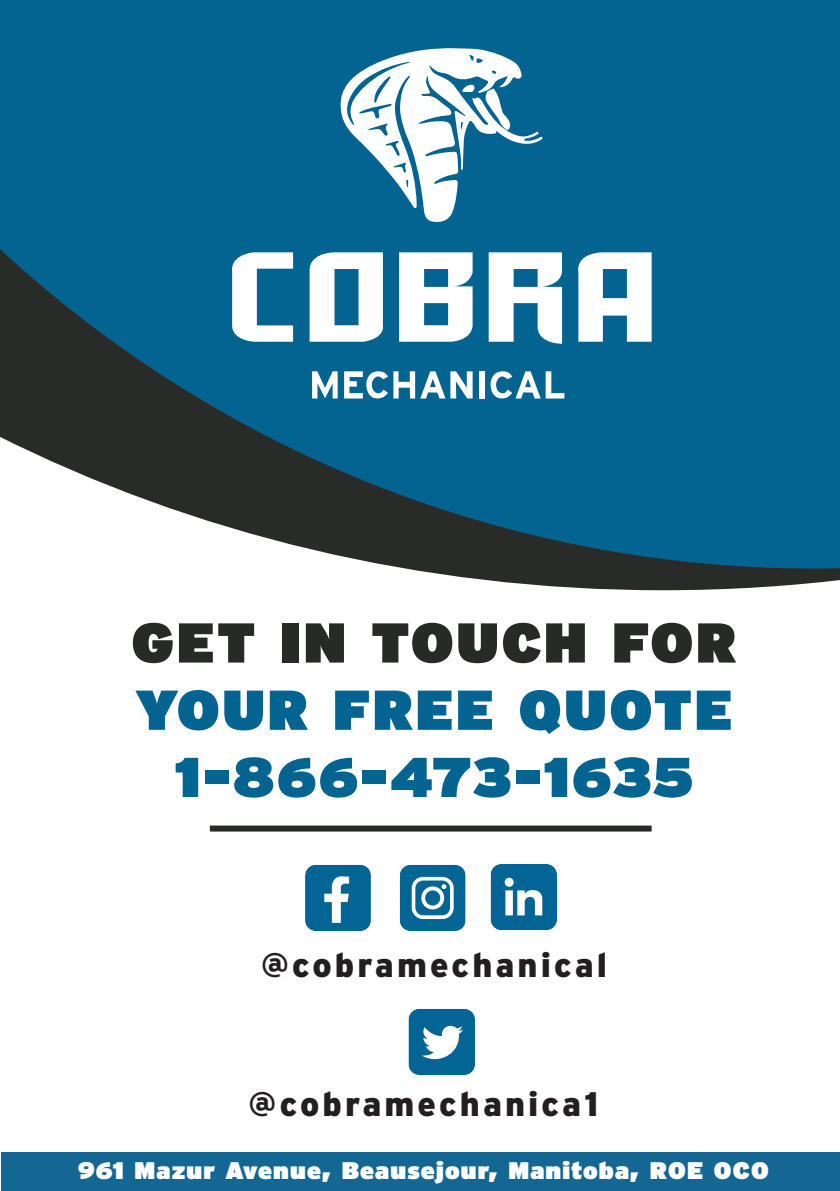
<style>
.page{position:relative;width:840px;height:1191px;background:#fff}
.page>*{position:absolute;margin:0;border:0;box-sizing:border-box;transform-origin:0 0}
.t1{font:900 56px/67.2px "Interstate";letter-spacing:.05em;color:#036391;text-align:center}
.t2{font:900 34px "Interstate";letter-spacing:.09em;color:#231f20}
.t3{font:900 24px "Interstate";letter-spacing:.05em;color:#fff}
.s1{color:#272a27}
</style>
<div class="page">
<div style="left:1px;top:1152px;width:838px;height:39px;background:#146693"></div>
<svg style="left:403px;top:568px;width:436px;height:22px;fill:#292b29"></svg>
<svg style="left:0;top:0;width:839px;height:568px;background:#166387"></svg>
<svg style="left:338px;top:48px;width:204px;height:175px"></svg>
<svg style="left:573px;top:252px;width:78px;height:90px"></svg>
<svg style="left:488px;top:252px;width:76px;height:92px"></svg>
<svg style="left:309px;top:252px;width:77px;height:90px"></svg>
<svg style="left:229px;top:252px;width:64px;height:90px"></svg>
<svg style="left:399px;top:252px;width:76px;height:90px"></svg>
<svg style="left:312px;top:371px;width:25px;height:27px"></svg>
<svg style="left:489px;top:371px;width:75px;height:28px"></svg>
<div style="left:479px;top:371px;width:6px;height:27px;background:#fff"></div>
<svg style="left:344px;top:371px;width:128px;height:28px"></svg>
<div style="left:210px;top:825px;width:441px;height:6px;background:#272a27"></div>
<img style="left:305px;top:864px;width:160px;height:66px">
<img style="left:465px;top:864px;width:91px;height:66px">
<img style="left:408px;top:1008px;width:67px;height:66px">
<p class="t1" style="left:131px;top:607px;width:605px"><span class="s1">GET IN TOUCH FOR<br></span>YOUR FREE QUOTE<br>1-866-473-1635</p>
<p class="t2" style="left:260px;top:945px;width:347px">@cobramechanical</p>
<p class="t2" style="left:248px;top:1084px;width:351px">@cobramechanica1</p>
<p class="t3" style="left:78px;top:1155px;width:691px">961 Mazur Avenue, Beausejour, Manitoba, R0E 0C0</p>
</div>
